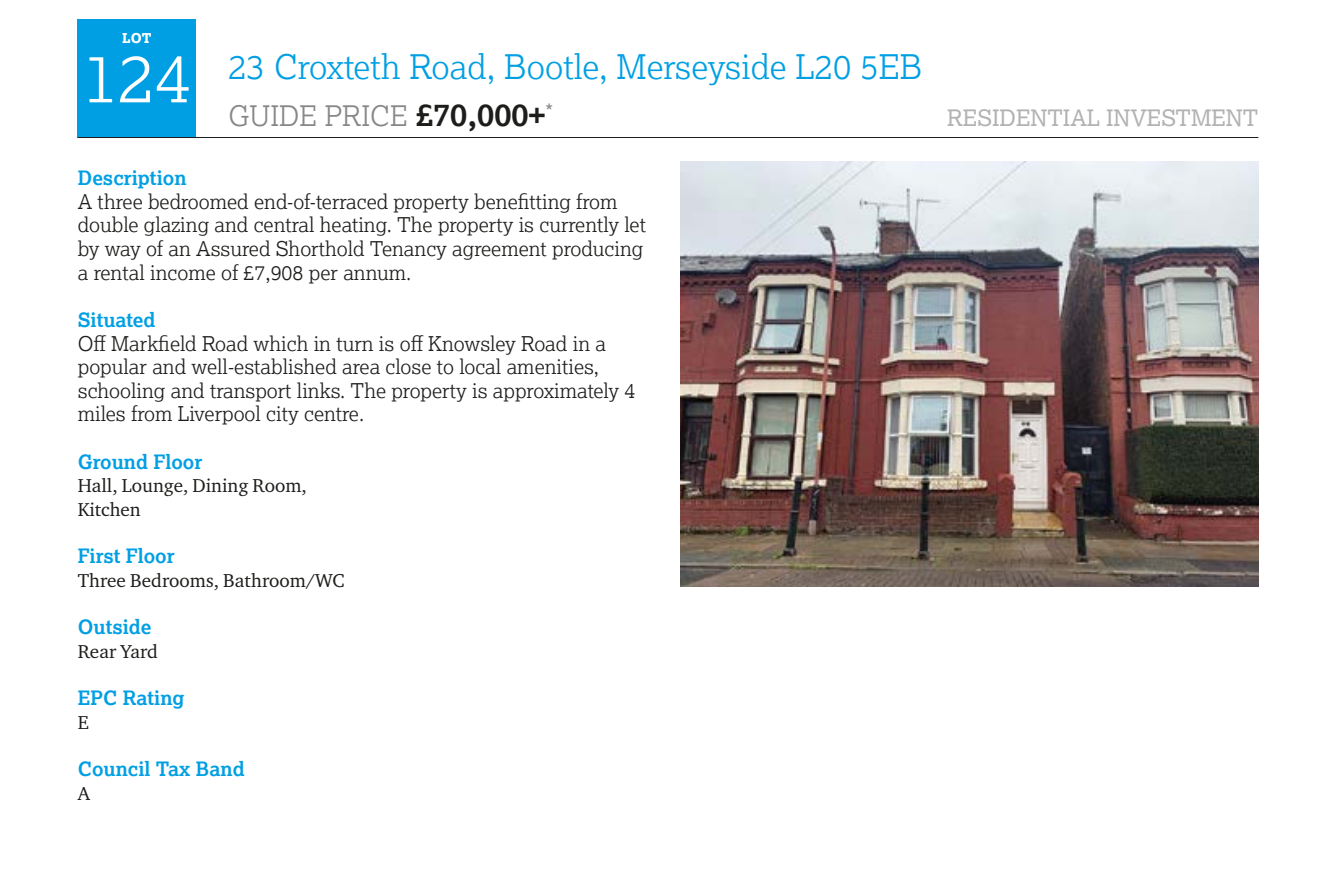
<style>
.page{position:relative;width:1338px;height:890px;background:#fff}
.page>*{position:absolute;margin:0;border:0;box-sizing:border-box;transform-origin:0 0}
.t1{font:300 67.5px "Lexia";color:#fff}
.t2{font:300 33.75px "Lexia";color:#009fe3}
.t3{font:300 28.12px "Lexia";color:#878787}
.t4{font:22.5px "Lexia";color:#b3b2b2}
.t5{font:300 20.25px/23.6px "Lexia";color:#1d1d1b}
.t6{font:700 19.8px "Lexia";color:#009fe3}
.t7{font:19.12px/23.6px "Charter ITC Pro";color:#1d1d1b}
.t8{font:800 13.5px "Lexia";color:#fff}
.s1{font-weight:700;font-size:31.5px;color:#1d1d1b}
</style>
<div class="page">
<div style="left:78px;top:20px;width:118px;height:118px;background:#009fe3"></div>
<hr style="left:78px;top:137px;width:1180px;height:1px;background:#1d1d1b">
<img style="left:680px;top:161px;width:578px;height:426px">
<p class="t8" style="left:122px;top:30px;width:31px">LOT</p>
<h1 class="t1" style="left:82px;top:35px;width:110px">124</h1>
<h2 class="t2" style="left:228px;top:45px;width:695px">23 Croxteth Road, Bootle, Merseyside L20 5EB</h2>
<h3 class="t3" style="left:228px;top:98px;width:326px">GUIDE PRICE <span class="s1">£70,000+</span><sup>*</sup></h3>
<p class="t4" style="left:947px;top:104px;width:313px">RESIDENTIAL INVESTMENT</p>
<p class="t6" style="left:78px;top:165px;width:110px">Description</p>
<p class="t5" style="left:78px;top:189px;width:569px">A three bedroomed end-of-terraced property benefitting from double glazing and central heating. The property is currently let by way of an Assured Shorthold Tenancy agreement producing a rental income of £7,908 per annum.</p>
<p class="t6" style="left:78px;top:307px;width:79px">Situated</p>
<p class="t5" style="left:78px;top:331px;width:559px">Off Markfield Road which in turn is off Knowsley Road in a popular and well-established area close to local amenities, schooling and transport links. The property is approximately 4 miles from Liverpool city centre.</p>
<p class="t6" style="left:78px;top:449px;width:126px">Ground Floor</p>
<p class="t7" style="left:78px;top:473px;width:230px">Hall, Lounge, Dining Room,<br>Kitchen</p>
<p class="t6" style="left:78px;top:543px;width:98px">First Floor</p>
<p class="t7" style="left:78px;top:568px;width:268px">Three Bedrooms, Bathroom/WC</p>
<p class="t6" style="left:78px;top:614px;width:75px">Outside</p>
<p class="t7" style="left:78px;top:639px;width:82px">Rear Yard</p>
<p class="t6" style="left:78px;top:685px;width:108px">EPC Rating</p>
<p class="t7" style="left:78px;top:710px;width:13px">E</p>
<p class="t6" style="left:78px;top:756px;width:168px">Council Tax Band</p>
<p class="t7" style="left:78px;top:781px;width:14px">A</p>
</div>
